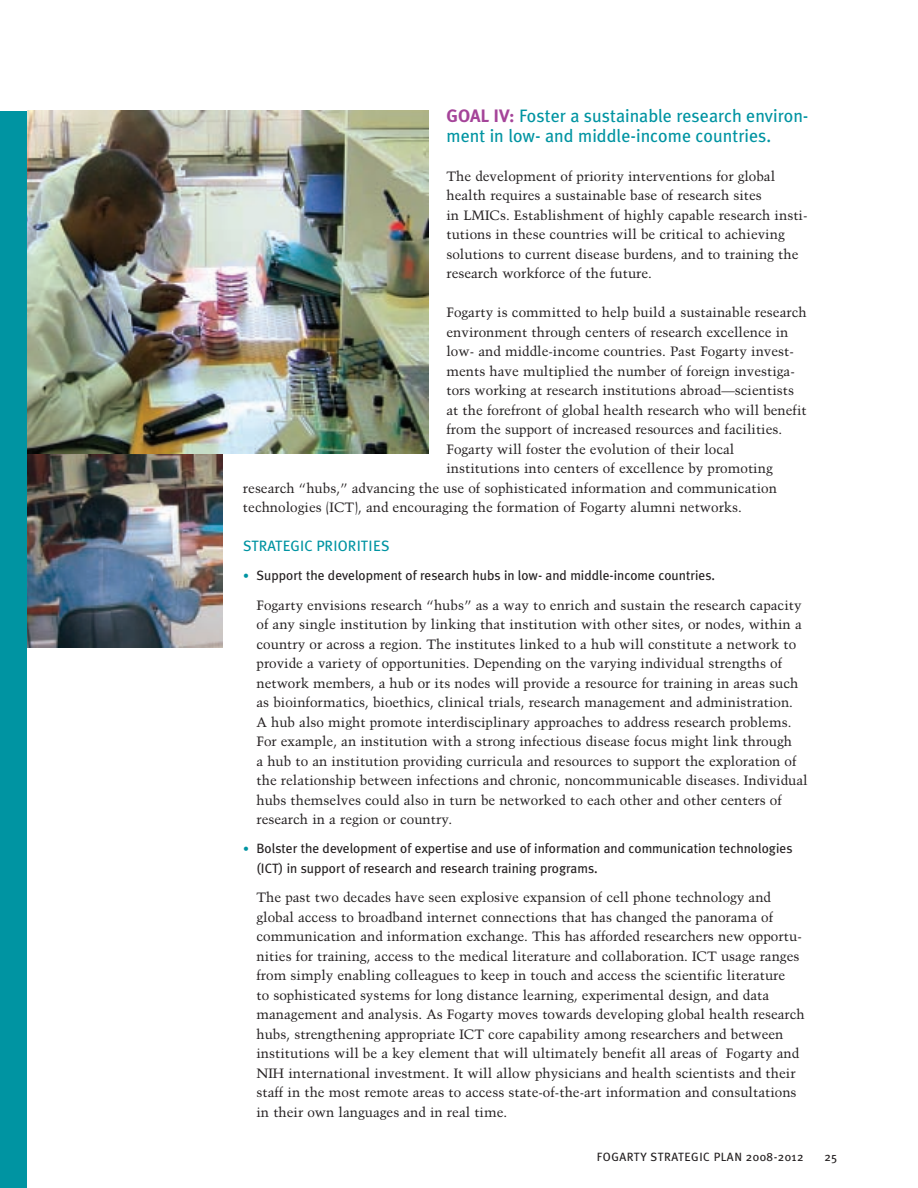
<style>
.page{position:relative;width:918px;height:1188px;background:#fff}
.page>*{position:absolute;margin:0;border:0;box-sizing:border-box;transform-origin:0 0}
.t1{font:18px/19.5px "Meta Plus";color:#0094a2}
.t2{font:15px "Meta Plus";letter-spacing:.005em;color:#0094a2}
.t3{font:13.5px/19.5px "Trump Mediaeval";color:#231f20}
.t4{font:13.5px/19.5px "Meta Plus";color:#231f20}
.t5{font:12px "Meta Plus";letter-spacing:.035em;color:#231f20}
.s1{font-weight:700;color:#a54499}
.s2{font-size:12px;color:#0094a2}
</style>
<div class="page">
<img style="left:27px;top:453px;width:196px;height:195px">
<div style="left:0;top:111px;width:27px;height:1077px;background:#0094a2"></div>
<img style="left:27px;top:111px;width:401px;height:342px">
<h4 class="t1" style="left:446px;top:106px;width:364px"><span class="s1">GOAL IV:</span> Foster a sustainable research environ&shy;ment in low- and middle-income countries.</h4>
<p class="t3" style="left:446px;top:166px;width:363px">The development of priority interventions for global health requires a sustainable base of research sites<br>in LMICs. Establishment of highly capable research insti&shy;tutions in these countries will be critical to achieving solutions to current disease burdens, and to training the research workforce of the future.</p>
<p class="t3" style="left:446px;top:303px;width:362px">Fogarty is committed to help build a sustainable research environment through centers of research excellence in low- and middle-income countries. Past Fogarty invest&shy;ments have multiplied the number of foreign investiga&shy;tors working at research institutions abroad—scientists at the forefront of global health research who will benefit from the support of increased resources and facilities.<br>Fogarty will foster the evolution of their local institutions into centers of excellence by promoting</p>
<p class="t3" style="left:243px;top:478px;width:535px">research “hubs,” advancing the use of sophisticated information and communication</p>
<p class="t3" style="left:243px;top:498px;width:500px">technologies (ICT), and encouraging the formation of Fogarty alumni networks.</p>
<p class="t2" style="left:243px;top:537px;width:148px">STRATEGIC PRIORITIES</p>
<p class="t4" style="left:243px;top:566px;width:474px"><span class="s2">•</span> Support the development of research hubs in low- and middle-income countries.</p>
<p class="t3" style="left:256px;top:595px;width:553px">Fogarty envisions research “hubs” as a way to enrich and sustain the research capacity of any single institution by linking that institution with other sites, or nodes, within a country or across a region. The institutes linked to a hub will constitute a network to provide a variety of opportunities. Depending on the varying individual strengths of network members, a hub or its nodes will provide a resource for training in areas such as bioinformatics, bioethics, clinical trials, research management and administration.<br>A hub also might promote interdisciplinary approaches to address research problems.<br>For example, an institution with a strong infectious disease focus might link through<br>a hub to an institution providing curricula and resources to support the exploration of the relationship between infections and chronic, noncommunicable diseases. Individual hubs themselves could also in turn be networked to each other and other centers of research in a region or country.</p>
<p class="t4" style="left:256px;top:839px;width:538px;text-indent:-14px"><span class="s2">•</span> Bolster the development of expertise and use of information and communication technologies (ICT) in support of research and research training programs.</p>
<p class="t3" style="left:256px;top:888px;width:550px">The past two decades have seen explosive expansion of cell phone technology and global access to broadband internet connections that has changed the panorama of communication and information exchange. This has afforded researchers new opportu&shy;nities for training, access to the medical literature and collaboration. ICT usage ranges from simply enabling colleagues to keep in touch and access the scientific literature<br>to sophisticated systems for long distance learning, experimental design, and data management and analysis. As Fogarty moves towards developing global health research hubs, strengthening appropriate ICT core capability among researchers and between institutions will be a key element that will ultimately benefit all areas of Fogarty and NIH international investment. It will allow physicians and health scientists and their staff in the most remote areas to access state-of-the-art information and consultations in their own languages and in real time.</p>
<p class="t5" style="left:597px;top:1150px;width:208px">FOGARTY STRATEGIC PLAN 2008-2012</p>
<p class="t5" style="left:824px;top:1150px;width:15px">25</p>
</div>
